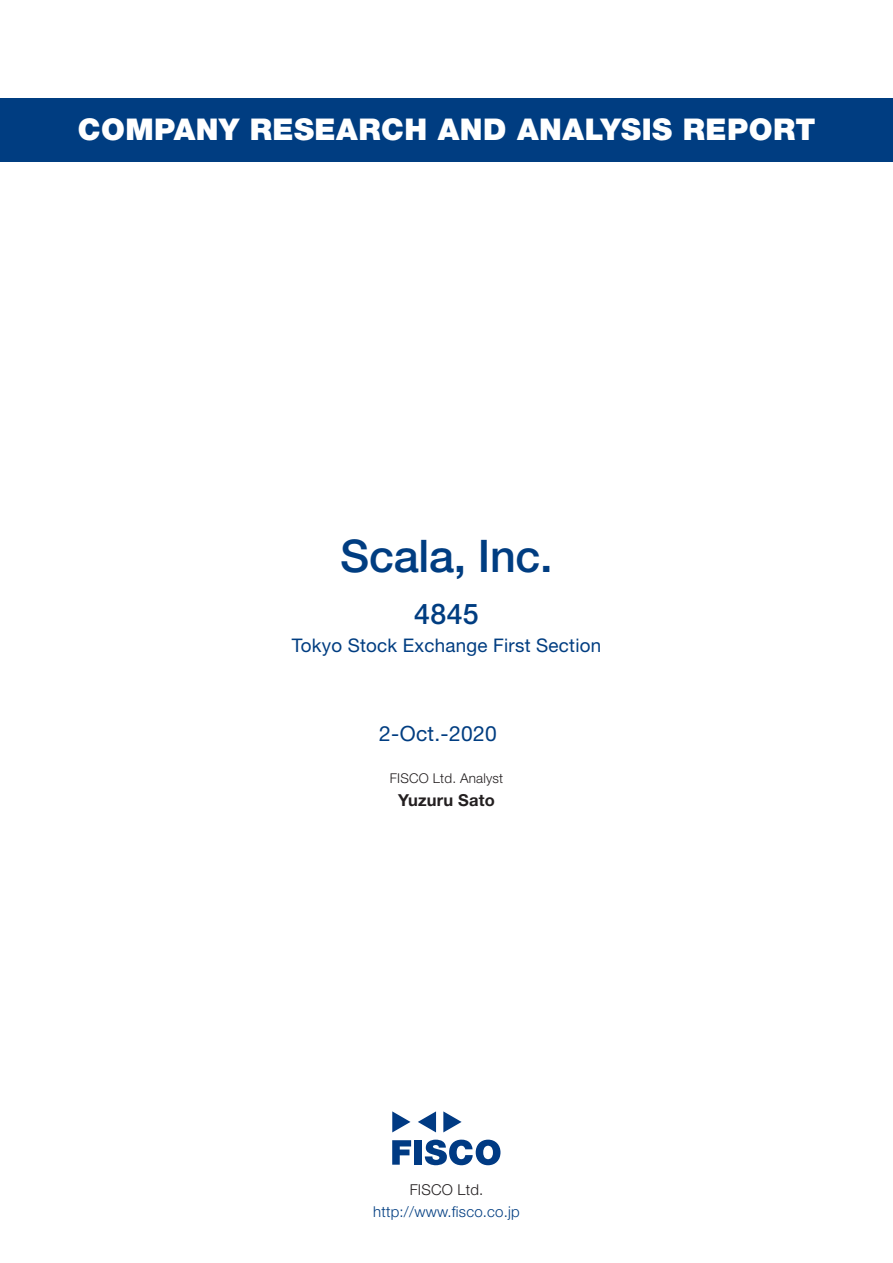
<style>
.page{position:relative;width:893px;height:1263px;background:#fff}
.page>*{position:absolute;margin:0;border:0;box-sizing:border-box;transform-origin:0 0}
.t1{font:500 45px "Helvetica Neue LT Std";letter-spacing:-.005em;color:#003d81}
.t2{font:900 30px "Helvetica Neue LT Std";letter-spacing:.015em;color:#fff}
.t3{font:500 28.5px "Helvetica Neue LT Std";color:#003d81}
.t4{font:21px "Helvetica Neue LT Std";letter-spacing:.015em;color:#003d81}
.t5{font:18.75px "Helvetica Neue LT Std";letter-spacing:.015em;color:#003d81}
.t6{font:700 16.5px "Helvetica Neue LT Std";letter-spacing:.015em;color:#231f20}
.t7{font:300 15px "Helvetica Neue LT Std";letter-spacing:.015em;color:#003d81}
.t8{font:300 15px "Helvetica Neue LT Std";letter-spacing:.015em;color:#231f20}
.t9{font:300 13.5px "Helvetica Neue LT Std";letter-spacing:.015em;color:#231f20}
</style>
<div class="page">
<svg style="left:392px;top:1140px;width:19px;height:25px"></svg>
<div style="left:414px;top:1140px;width:8px;height:25px;background:#003a83"></div>
<svg style="left:425px;top:1139px;width:75px;height:26px"></svg>
<svg style="left:392px;top:1111px;width:18px;height:21px"></svg>
<svg style="left:443px;top:1111px;width:19px;height:21px"></svg>
<svg style="left:418px;top:1111px;width:18px;height:21px"></svg>
<div style="left:0;top:98px;width:893px;height:64px;background:#003d81"></div>
<p class="t2" style="left:78px;top:112px;width:739px">COMPANY RESEARCH AND ANALYSIS REPORT</p>
<h1 class="t1" style="left:340px;top:529px;width:214px">Scala, Inc.</h1>
<p class="t3" style="left:414px;top:596px;width:66px">4845</p>
<p class="t5" style="left:292px;top:634px;width:311px">Tokyo Stock Exchange First Section</p>
<p class="t4" style="left:379px;top:721px;width:119px">2-Oct.-2020</p>
<p class="t9" style="left:390px;top:770px;width:115px">FISCO Ltd. Analyst</p>
<p class="t6" style="left:398px;top:789px;width:98px">Yuzuru Sato</p>
<p class="t8" style="left:410px;top:1180px;width:75px">FISCO Ltd.</p>
<p class="t7" style="left:373px;top:1202px;width:148px">http://www.fisco.co j p.</p>
</div>
